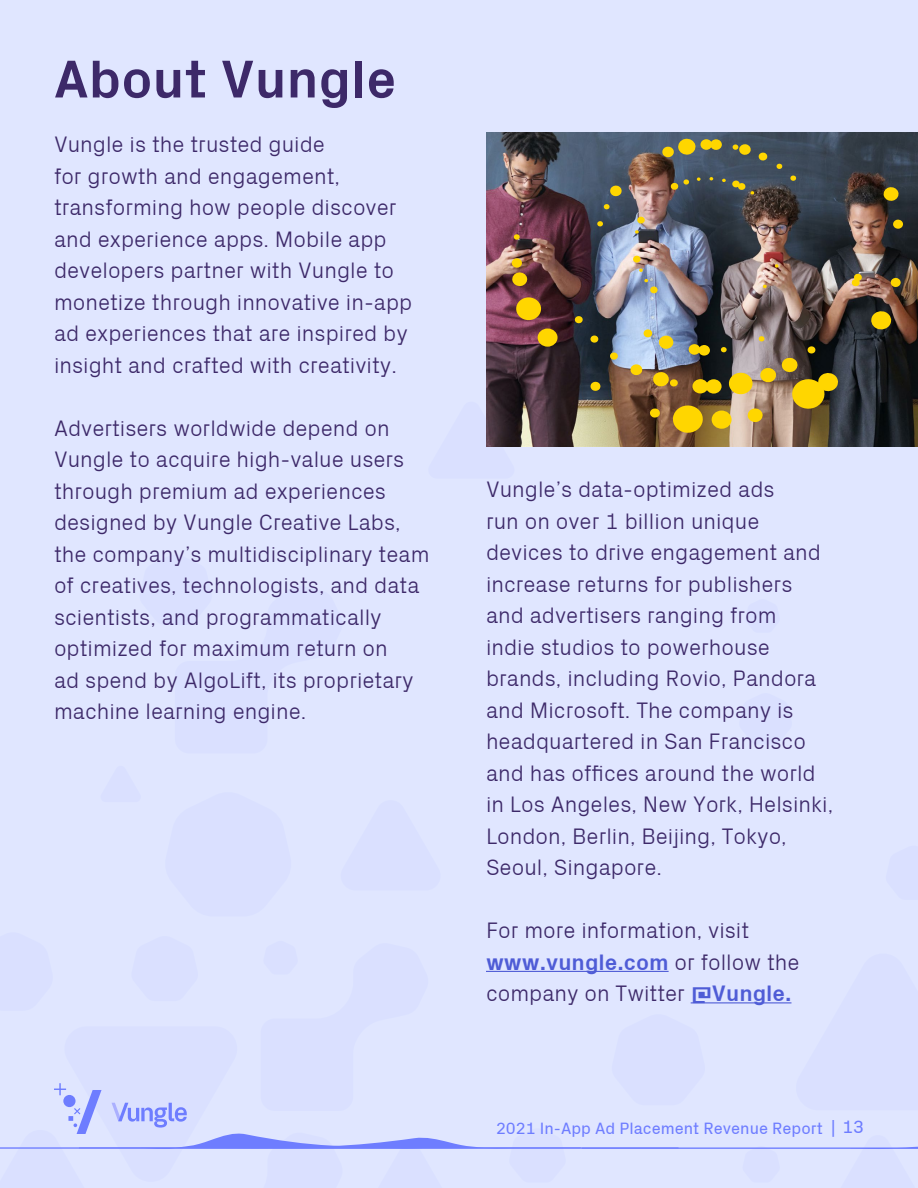
<style>
.page{position:relative;width:918px;height:1188px;background:#e0e6ff}
.page>*{position:absolute;margin:0;border:0;box-sizing:border-box;transform-origin:0 0}
.t1{font:700 54px "Px Grotesk";color:#3d2969}
.t2{font:300 22.5px/31.5px "Px Grotesk";color:#3d2969}
.t3{font:16.5px "Px Grotesk";color:#6e7dff}
.s1{font-weight:700;color:#4f5cd6}
.s2{font-size:18px}
</style>
<div class="page">
<svg style="left:486px;top:400px;width:31px;height:47px"></svg>
<svg style="left:0;top:970px;width:918px;height:179px"></svg>
<hr style="left:486px;top:971px;width:183px;height:1px;background:#4f5cd6">
<hr style="left:691px;top:1002px;width:100px;height:1px;background:#4f5cd6">
<img style="left:487px;top:133px;width:431px;height:313px">
<svg style="left:758px;top:152px;width:10px;height:9px"></svg>
<svg style="left:643px;top:329px;width:31px;height:21px"></svg>
<svg style="left:776px;top:163px;width:7px;height:6px"></svg>
<svg style="left:790px;top:175px;width:6px;height:6px"></svg>
<svg style="left:609px;top:185px;width:13px;height:12px"></svg>
<svg style="left:603px;top:204px;width:7px;height:6px"></svg>
<svg style="left:597px;top:221px;width:6px;height:6px"></svg>
<svg style="left:662px;top:138px;width:34px;height:20px"></svg>
<div style="left:700px;top:139px;width:12px;height:11px;background:#ffd600;border-radius:50%"></div>
<div style="left:698px;top:345px;width:12px;height:11px;background:#ffd600;border-radius:50%"></div>
<div style="left:710px;top:139px;width:12px;height:11px;background:#ffd600;border-radius:50%"></div>
<div style="left:688px;top:344px;width:13px;height:11px;background:#ffd600;border-radius:5px"></div>
<svg style="left:732px;top:144px;width:7px;height:6px"></svg>
<svg style="left:738px;top:144px;width:13px;height:11px"></svg>
<svg style="left:630px;top:364px;width:13px;height:12px"></svg>
<svg style="left:609px;top:352px;width:9px;height:8px"></svg>
<svg style="left:590px;top:335px;width:9px;height:8px"></svg>
<svg style="left:574px;top:316px;width:9px;height:8px"></svg>
<svg style="left:851px;top:273px;width:11px;height:14px"></svg>
<div style="left:706px;top:379px;width:16px;height:15px;background:#ffd600;border-radius:50%"></div>
<div style="left:692px;top:379px;width:16px;height:15px;background:#ffd600;border-radius:50%"></div>
<svg style="left:652px;top:371px;width:26px;height:16px"></svg>
<svg style="left:515px;top:296px;width:28px;height:26px"></svg>
<svg style="left:883px;top:186px;width:16px;height:16px"></svg>
<div style="left:893px;top:219px;width:10px;height:10px;background:#ffd600;border-radius:50%"></div>
<svg style="left:890px;top:277px;width:11px;height:10px"></svg>
<svg style="left:870px;top:310px;width:23px;height:21px"></svg>
<svg style="left:721px;top:336px;width:118px;height:87px;background:#8d7a4b"></svg>
<div style="left:711px;top:410px;width:21px;height:19px;background:#ffd600;border-radius:50%"></div>
<svg style="left:672px;top:405px;width:32px;height:29px"></svg>
<svg style="left:649px;top:408px;width:12px;height:10px"></svg>
<svg style="left:590px;top:381px;width:11px;height:10px"></svg>
<div style="left:538px;top:328px;width:20px;height:19px;background:#ffd600;border-radius:50%"></div>
<svg style="left:697px;top:177px;width:4px;height:4px"></svg>
<svg style="left:709px;top:177px;width:4px;height:4px"></svg>
<svg style="left:722px;top:179px;width:4px;height:3px"></svg>
<svg style="left:732px;top:180px;width:22px;height:15px"></svg>
<div style="left:633px;top:255px;width:8px;height:8px;background:#ffd600;border-radius:3px"></div>
<svg style="left:639px;top:268px;width:4px;height:4px"></svg>
<svg style="left:644px;top:279px;width:14px;height:15px"></svg>
<svg style="left:775px;top:264px;width:4px;height:4px"></svg>
<svg style="left:637px;top:216px;width:8px;height:8px"></svg>
<svg style="left:763px;top:284px;width:4px;height:4px"></svg>
<svg style="left:670px;top:179px;width:19px;height:11px"></svg>
<svg style="left:635px;top:230px;width:4px;height:4px"></svg>
<svg style="left:511px;top:258px;width:17px;height:29px"></svg>
<svg style="left:513px;top:234px;width:7px;height:6px"></svg>
<h1 class="t1" style="left:54px;top:47px;width:344px">About Vungle</h1>
<p class="t2" style="left:54px;top:129px;width:360px">Vungle is the trusted guide<br>for growth and engagement, transforming how people discover and experience apps. Mobile app developers partner with Vungle to monetize through innovative in-app ad experiences that are inspired by insight and crafted with creativity.</p>
<p class="t2" style="left:54px;top:412px;width:377px">Advertisers worldwide depend on Vungle to acquire high-value users through premium ad experiences designed by Vungle Creative Labs, the company’s multidisciplinary team of creatives, technologists, and data scientists, and programmatically optimized for maximum return on<br>ad spend by AlgoLift, its proprietary machine learning engine.</p>
<p class="t2" style="left:486px;top:473px;width:349px">Vungle’s data-optimized ads<br>run on over 1 billion unique devices to drive engagement and increase returns for publishers and advertisers ranging from<br>indie studios to powerhouse brands, including Rovio, Pandora and Microsoft. The company is headquartered in San Francisco and has offices around the world in Los Angeles, New York, Helsinki,<br>London, Berlin, Beijing, Tokyo,<br>Seoul, Singapore.</p>
<p class="t2" style="left:486px;top:914px;width:315px">For more information, visit <span class="s1">www.vungle.com</span> or follow the company on Twitter <span class="s1">@Vungle.</span></p>
<p class="t3" style="left:496px;top:1118px;width:369px">2021 In-App Ad Placement Revenue Report | <span class="s2">13</span></p>
</div>
